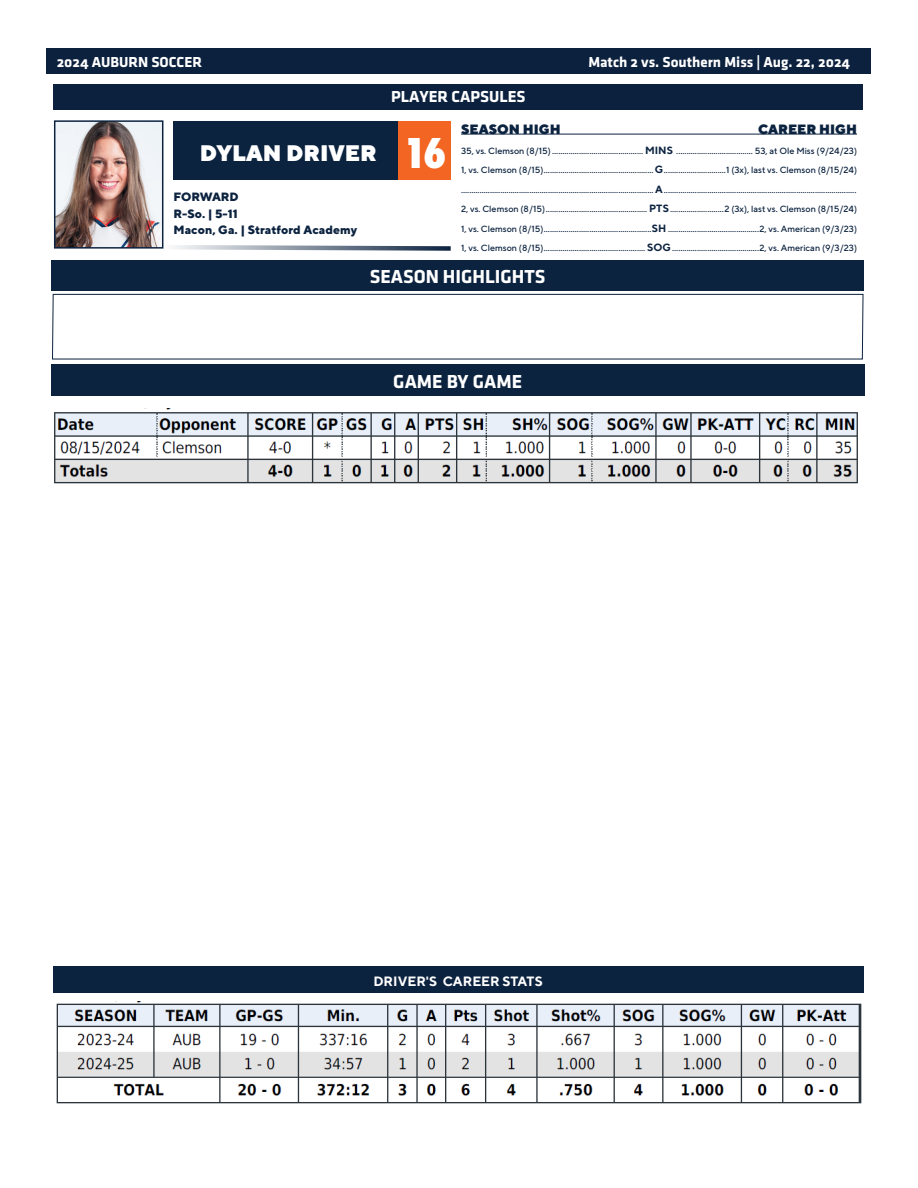
<style>
.page{position:relative;width:918px;height:1188px;background:#fff}
.page>*{position:absolute;margin:0;border:0;box-sizing:border-box;transform-origin:0 0}
.t1{font:800 45px "Futura PT Cond";color:#fff}
.t2{font:900 22.5px "TT Norms";color:#fff}
.t3{font:19.5px "Klavika Bold Bold OSF";color:#fff}
.t4{font:700 19.5px "Klavika";color:#fff}
.t5{font:16.5px "Klavika Bold Bold OSF";color:#fff}
.t6{font:15px "Klavika Bold Bold OSF";color:#fff}
.t7{font:900 13.5px "TT Norms";color:#0c2340}
.t8{font:700 13.5px "TT Norms";color:#fff}
.t9{font:800 12px "TT Norms";color:#0c2340}
.t10{font:500 9px/19.5px "TT Norms";color:#0c2340}
.s1{font-weight:700;font-size:10.5px}
</style>
<div class="page">
<div style="left:47px;top:49px;width:824px;height:25px;background:#0b213e"></div>
<div style="left:53px;top:84px;width:810px;height:25px;background:#0b213e"></div>
<svg style="left:163px;top:243px;width:288px;height:8px"></svg>
<div style="left:174px;top:121px;width:225px;height:59px;background:#0c2340"></div>
<div style="left:399px;top:121px;width:52px;height:59px;background:#f36523"></div>
<hr style="left:461px;top:134px;width:396px;height:1px;background:#0c2340">
<img style="left:57px;top:123px;width:103px;height:123px">
<div style="left:54px;top:120px;width:109px;height:129px;border:2px solid #0c2340"></div>
<div style="left:51px;top:261px;width:813px;height:30px;background:#0c2340"></div>
<svg style="left:52px;top:294px;width:812px;height:66px"></svg>
<div style="left:51px;top:365px;width:814px;height:31px;background:#0c2340"></div>
<div style="left:53px;top:966px;width:810px;height:27px;background:#0c2340"></div>
<img style="left:56px;top:1001px;width:806px;height:102px">
<img style="left:54px;top:409px;width:804px;height:74px">
<h3 class="t6" style="left:57px;top:53px;width:147px">2024 AUBURN SOCCER</h3>
<h3 class="t6" style="left:588px;top:53px;width:263px">Match 2 vs. Southern Miss | Aug. 22, 2024</h3>
<p class="t5" style="left:391px;top:88px;width:136px">PLAYER CAPSULES</p>
<p class="t7" style="left:461px;top:121px;width:101px">SEASON HIGH</p>
<p class="t7" style="left:758px;top:121px;width:100px">CAREER HIGH</p>
<p class="t10" style="left:461px;top:140px;width:398px">35, vs. Clemson (8/15)............................................ <span class="s1">MINS</span> ..................................... 53, at Ole Miss (9/24/23)<br>1, vs. Clemson (8/15).....................................................<span class="s1">G</span>..............................1 (3x), last vs. Clemson (8/15/24)</p>
<p class="t10" style="left:461px;top:179px;width:398px">............................................................................................. <span class="s1">A</span>.............................................................................................<br>2, vs. Clemson (8/15)................................................. <span class="s1">PTS</span>..........................2 (3x), last vs. Clemson (8/15/24)</p>
<p class="t10" style="left:461px;top:218px;width:398px">1, vs. Clemson (8/15)....................................................<span class="s1">SH</span> ............................................2, vs. American (9/3/23)<br>1, vs. Clemson (8/15)................................................. <span class="s1">SOG</span>..........................................2, vs. American (9/3/23)</p>
<p class="t3" style="left:370px;top:266px;width:177px">SEASON HIGHLIGHTS</p>
<p class="t2" style="left:200px;top:139px;width:178px">DYLAN DRIVER</p>
<p class="t1" style="left:403px;top:126px;width:46px">16</p>
<p class="t9" style="left:174px;top:189px;width:67px">FORWARD</p>
<p class="t9" style="left:174px;top:206px;width:66px">R-So. | 5-11</p>
<p class="t9" style="left:174px;top:222px;width:185px">Macon, Ga. | Stratford Academy</p>
<p class="t4" style="left:393px;top:371px;width:130px">GAME BY GAME</p>
<p class="t8" style="left:373px;top:973px;width:171px">DRIVER'S CAREER STATS</p>
</div>
